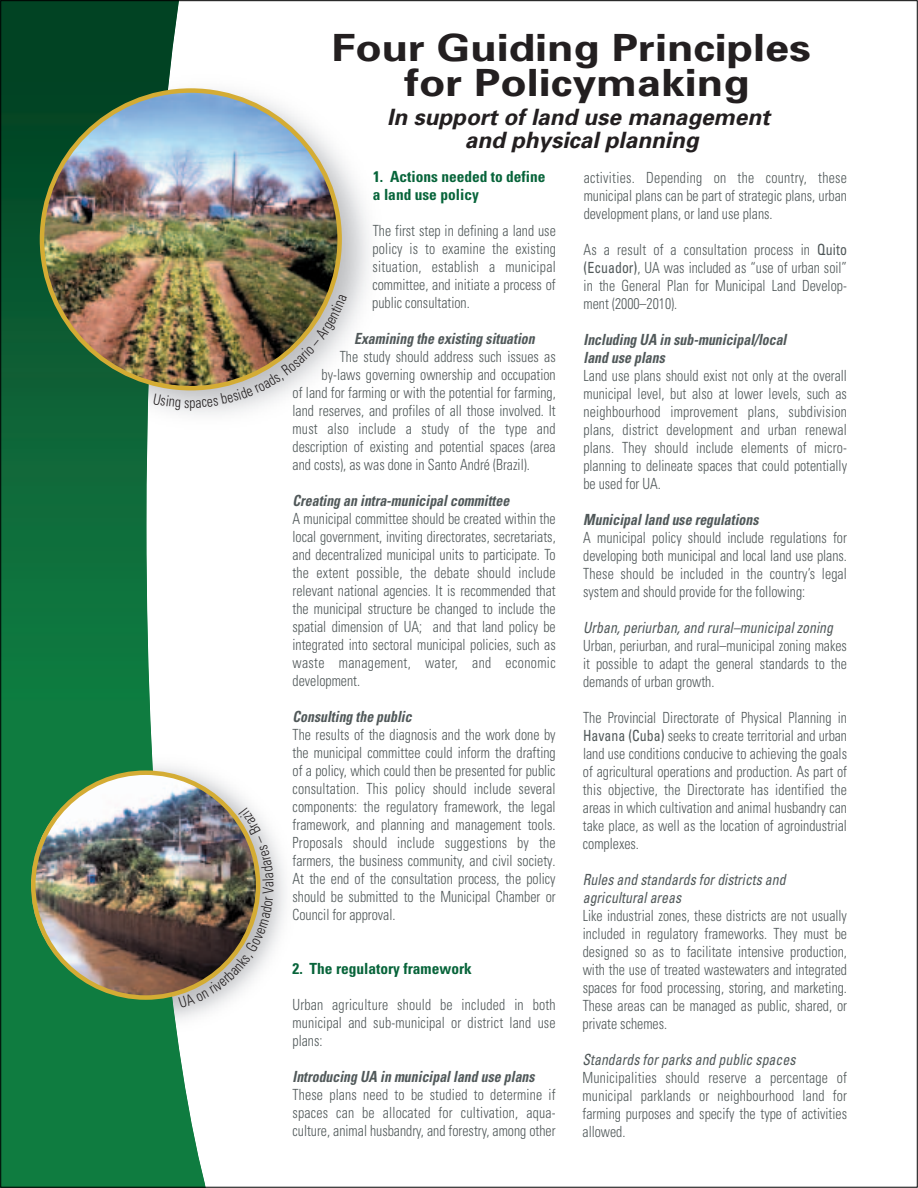
<style>
.page{position:relative;width:918px;height:1188px;background:#fff}
.page>*{position:absolute;margin:0;border:0;box-sizing:border-box;transform-origin:0 0}
.t1{font:700 37.5px/34.5px "Univers";color:#231f20;text-align:center;scale:1.15 1}
.t2{font:italic 700 22.5px/22.5px "Univers";color:#231f20;text-align:center}
.t3{font:300 condensed 15.3px/18px "Univers";color:#505859;text-align:justify;scale:.9 1}
.t4{font:italic 700 condensed 15.3px/18px "Univers";color:#505859;scale:.9 1}
.t5{font:italic condensed 15.3px/18px "Univers";color:#505859;scale:.9 1}
.t6{font:700 condensed 15.3px/18px "Univers";color:#07643a}
.s1{font-weight:400}
</style>
<div class="page">
<img style="left:0;top:0;width:205px;height:1188px">
<img style="left:29px;top:86px;width:315px;height:916px">
<img style="left:153px;top:294px;width:194px;height:117px">
<img style="left:179px;top:808px;width:95px;height:200px">
<h1 class="t1" style="left:332px;top:34px;width:418px">Four Guiding Principles for Policymaking</h1>
<h2 class="t2" style="left:387px;top:108px;width:384px">In support of land use management and physical planning</h2>
<p class="t6" style="left:373px;top:169px;width:174px">1. Actions needed to define a land use policy</p>
<p class="t3" style="left:372px;top:223px;width:205px">The first step in defining a land use policy is to examine the existing situation, establish a municipal committee, and initiate a process of public consultation.</p>
<p class="t4" style="left:354px;top:331px;width:202px">Examining the existing situation</p>
<p class="t3" style="left:340px;top:349px;width:242px">The study should address such issues as</p>
<p class="t3" style="left:322px;top:367px;width:262px">by-laws governing ownership and occupation</p>
<p class="t3" style="left:293px;top:385px;width:294px">of land for farming or with the potential for farming,</p>
<p class="t3" style="left:293px;top:403px;width:294px">land reserves, and profiles of all those involved. It</p>
<p class="t3" style="left:293px;top:421px;width:294px">must also include a study of the type and</p>
<p class="t3" style="left:293px;top:439px;width:294px">description of existing and potential spaces (area</p>
<p class="t3" style="left:293px;top:457px;width:265px">and costs), as was done in Santo André (Brazil).</p>
<p class="t4" style="left:293px;top:493px;width:242px">Creating an intra-municipal committee</p>
<p class="t3" style="left:293px;top:511px;width:294px">A municipal committee should be created within the local government, inviting directorates, secretariats, and decentralized municipal units to participate. To the extent possible, the debate should include relevant national agencies. It is recommended that the municipal structure be changed to include the spatial dimension of UA; and that land policy be integrated into sectoral municipal policies, such as waste management, water, and economic development.</p>
<p class="t4" style="left:293px;top:709px;width:134px">Consulting the public</p>
<p class="t3" style="left:293px;top:727px;width:294px">The results of the diagnosis and the work done by the municipal committee could inform the drafting of a policy, which could then be presented for public consultation. This policy should include several components: the regulatory framework, the legal framework, and planning and management tools.<br>Proposals should include suggestions by the farmers, the business community, and civil society.<br>At the end of the consultation process, the policy should be submitted to the Municipal Chamber or Council for approval.</p>
<p class="t6" style="left:293px;top:961px;width:181px">2. The regulatory framework</p>
<p class="t3" style="left:293px;top:997px;width:294px">Urban agriculture should be included in both municipal and sub-municipal or district land use plans:</p>
<p class="t4" style="left:293px;top:1069px;width:271px">Introducing UA in municipal land use plans</p>
<p class="t3" style="left:293px;top:1087px;width:294px">These plans need to be studied to determine if spaces can be allocated for cultivation, aqua&shy;culture, animal husbandry, and forestry, among other</p>
<p class="t3" style="left:584px;top:170px;width:294px">activities. Depending on the country, these municipal plans can be part of strategic plans, urban development plans, or land use plans.</p>
<p class="t3" style="left:584px;top:242px;width:294px">As a result of a consultation process in <span class="s1">Quito (Ecuador)</span>, UA was included as “use of urban soil” in the General Plan for Municipal Land Develop&shy;ment (2000–2010).</p>
<p class="t4" style="left:584px;top:332px;width:227px">Including UA in sub-municipal/local land use plans</p>
<p class="t3" style="left:583px;top:368px;width:295px">Land use plans should exist not only at the overall municipal level, but also at lower levels, such as neighbourhood improvement plans, subdivision plans, district development and urban renewal plans. They should include elements of micro&shy;planning to delineate spaces that could potentially be used for UA.</p>
<p class="t4" style="left:583px;top:512px;width:196px">Municipal land use regulations</p>
<p class="t3" style="left:583px;top:530px;width:295px">A municipal policy should include regulations for developing both municipal and local land use plans.<br>These should be included in the country’s legal system and should provide for the following:</p>
<p class="t5" style="left:583px;top:619px;width:279px">Urban, periurban, and rural–municipal zoning</p>
<p class="t3" style="left:583px;top:638px;width:295px">Urban, periurban, and rural–municipal zoning makes it possible to adapt the general standards to the demands of urban growth.</p>
<p class="t3" style="left:583px;top:710px;width:295px">The Provincial Directorate of Physical Planning in <span class="s1">Havana (Cuba)</span> seeks to create territorial and urban land use conditions conducive to achieving the goals of agricultural operations and production. As part of this objective, the Directorate has identified the areas in which cultivation and animal husbandry can take place, as well as the location of agroindustrial complexes.</p>
<p class="t5" style="left:583px;top:871px;width:227px">Rules and standards for districts and agricultural areas</p>
<p class="t3" style="left:583px;top:908px;width:295px">Like industrial zones, these districts are not usually included in regulatory frameworks. They must be designed so as to facilitate intensive production, with the use of treated wastewaters and integrated spaces for food processing, storing, and marketing.<br>These areas can be managed as public, shared, or private schemes.</p>
<p class="t5" style="left:583px;top:1051px;width:238px">Standards for parks and public spaces</p>
<p class="t3" style="left:583px;top:1070px;width:295px">Municipalities should reserve a percentage of municipal parklands or neighbourhood land for farming purposes and specify the type of activities allowed.</p>
</div>
